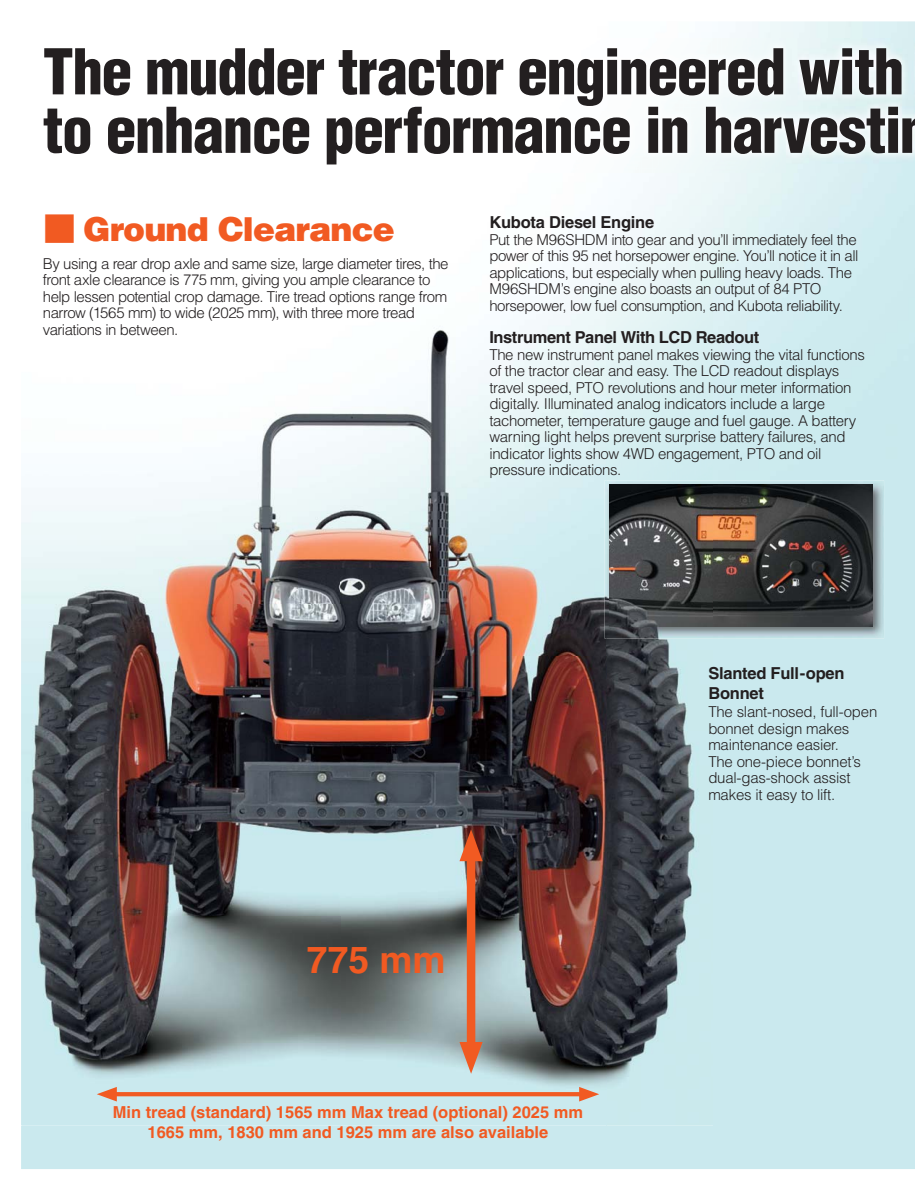
<style>
.page{position:relative;width:915px;height:1191px;background:#fff}
.page>*{position:absolute;margin:0;border:0;box-sizing:border-box;transform-origin:0 0}
.t1{font:900 condensed 61.5px/58.5px "Helvetica";letter-spacing:-.02em;color:#231f20}
.t2{font:700 37.2px "Helvetica";color:#f15a22}
.t3{font:900 33px "Helvetica";letter-spacing:-.025em;color:#f15a22}
.t4{font:700 16.5px/19.5px "Helvetica";color:#f15a22;text-align:center}
.t5{font:700 16.5px/19.5px "Helvetica";letter-spacing:-.015em;color:#231f20}
.t6{font:300 15px/16.5px "Helvetica";letter-spacing:-.025em;color:#231f20}
.s1{font-family:"Shin Go De Bold 83 pv RKSJ H";font-weight:400}
.s2{color:#221f20}
</style>
<div class="page">
<img style="left:607px;top:480px;width:277px;height:159px">
<img style="left:609px;top:485px;width:263px;height:142px">
<img style="left:21px;top:292px;width:586px;height:833px">
<img style="left:606px;top:292px;width:107px;height:209px">
<img style="left:606px;top:605px;width:107px;height:520px">
<img style="left:44px;top:292px;width:403px;height:13px">
<img style="left:44px;top:307px;width:371px;height:14px">
<img style="left:43px;top:324px;width:134px;height:11px">
<div style="left:467px;top:848px;width:8px;height:207px;background:#f15a22"></div>
<svg style="left:459px;top:829px;width:24px;height:32px"></svg>
<svg style="left:459px;top:1042px;width:24px;height:32px"></svg>
<svg style="left:117px;top:1092px;width:462px;height:4px;background:#f05c26"></svg>
<svg style="left:579px;top:1087px;width:20px;height:14px"></svg>
<svg style="left:97px;top:1087px;width:20px;height:14px"></svg>
<h1 class="t1" style="left:43px;top:48px;width:889px">The mudder tractor engineered with to enhance performance in harvestin</h1>
<h3 class="t3" style="left:43px;top:217px;width:354px"><span class="s1">■</span> Ground Clearance</h3>
<p class="t6" style="left:43px;top:257px;width:407px">By using a rear drop axle and same size, large diameter tires, the front axle clearance is 775 mm, giving you ample clearance to help lessen potential crop damage. Tire tread options range <span class="s2">from </span>narrow (1565 mm) to wide (2025 mm), with three more tr<span class="s2">ead </span>variations in between.</p>
<p class="t5" style="left:489px;top:214px;width:166px">Kubota Diesel Engine</p>
<p class="t6" style="left:489px;top:233px;width:371px">Put the M96SHDM into gear and you’ll immediately feel the power of this 95 net horsepower engine. You’ll notice it in all applications, but especially when pulling heavy loads. The M96SHDM’s engine also boasts an output of 84 PTO horsepower, low fuel consumption, and Kubota reliability.</p>
<p class="t5" style="left:489px;top:329px;width:271px">Instrument Panel With LCD Readout</p>
<p class="t6" style="left:489px;top:348px;width:377px">The new instrument panel makes viewing the vital functions of the tractor clear and easy. The LCD readout displays travel speed, PTO revolutions and hour meter information digitally. Illuminated analog indicators include a large tachometer, temperature gauge and fuel gauge. A battery warning light helps prevent surprise battery failures, and indicator lights show 4WD engagement, PTO and oil pressure indications.</p>
<h2 class="t2" style="left:307px;top:946px;width:140px">775 mm</h2>
<p class="t5" style="left:708px;top:665px;width:138px">Slanted Full-open<br>Bonnet</p>
<p class="t6" style="left:708px;top:705px;width:170px">The slant-nosed, full-open bonnet design makes maintenance easier.<br>The one-piece bonnet’s dual-gas-shock assist makes it easy to lift.</p>
<p class="t4" style="left:113px;top:1104px;width:472px">Min tread (standard) 1565 mm Max tread (optional) 2025 mm<br>1665 mm, 1830 mm and 1925 mm are also available</p>
</div>
